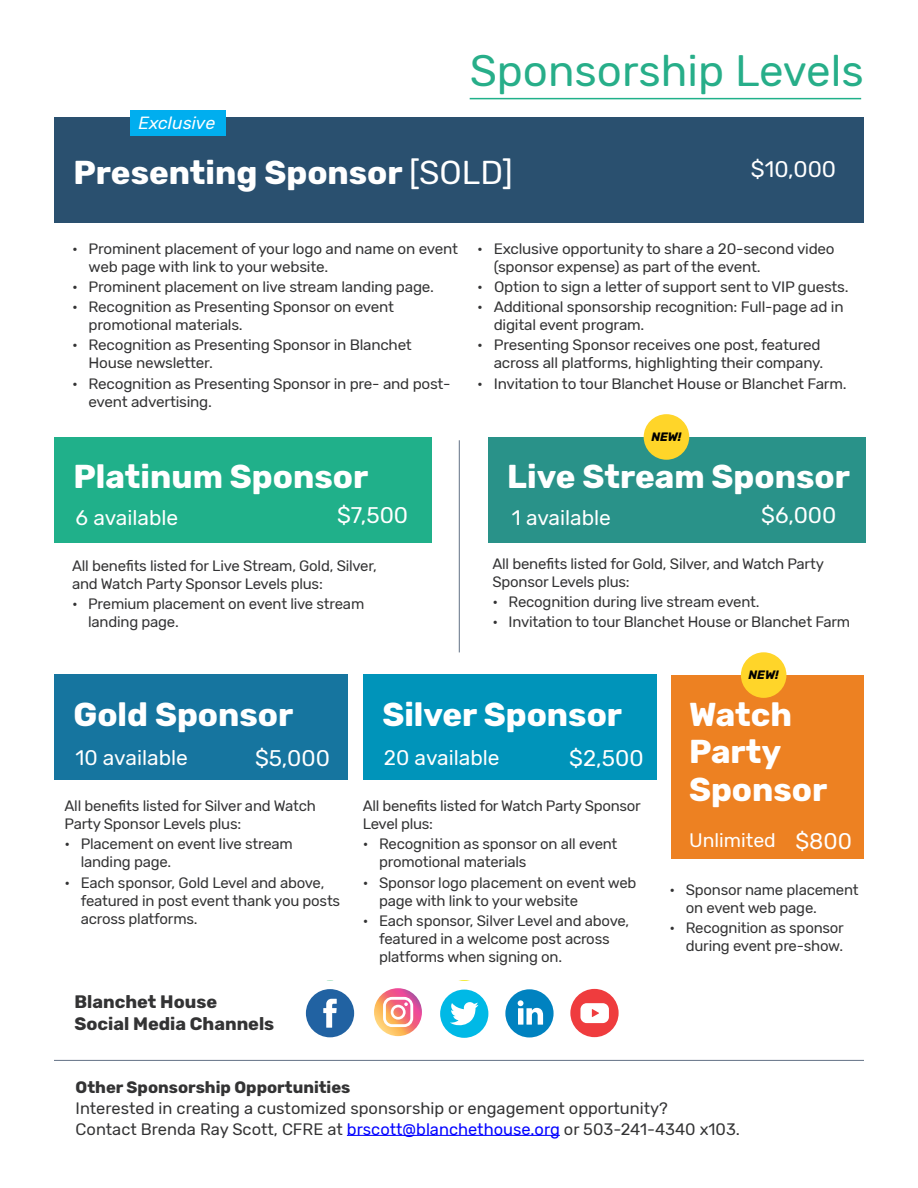
<style>
.page{position:relative;width:918px;height:1188px;background:#fff}
.page>*{position:absolute;margin:0;border:0;box-sizing:border-box;transform-origin:0 0}
.t1{font:43.95px "Rubik";color:#27ae89}
.t2{font:700 33px/37.5px "Rubik";color:#fff}
.t3{font:22.5px "Rubik";color:#fff}
.t4{font:21px "Rubik";color:#fff}
.t5{font:19.5px "Rubik";color:#fff}
.Body_Text{font:700 18px "Rubik";color:#333334}
.t6{font:italic 17.55px "Rubik";color:#fff}
.Heading_2{font:16.5px "Rubik";color:#333334}
.Heading_2-2{font:700 16.5px "Rubik";color:#333334}
.Heading_2-3{font:15px/18px "Rubik";letter-spacing:-.015em;color:#333334}
.t7{font:italic 700 12.15px "Rubik";color:#000}
.s1{font-weight:400}
.s2{color:#00f}
</style>
<div class="page">
<div style="left:54px;top:117px;width:810px;height:106px;background:#2a506f"></div>
<div style="left:54px;top:437px;width:378px;height:106px;background:#20b08a"></div>
<div style="left:488px;top:437px;width:378px;height:106px;background:#299289"></div>
<div style="left:54px;top:674px;width:294px;height:105px;background:#16759f"></div>
<div style="left:363px;top:674px;width:294px;height:105px;background:#0094ba"></div>
<div style="left:672px;top:676px;width:192px;height:183px;background:#ed8122"></div>
<div style="left:644px;top:414px;width:45px;height:46px;background:#ffd529;border-radius:50%"></div>
<div style="left:741px;top:652px;width:45px;height:46px;background:#ffd529;border-radius:50%"></div>
<hr style="left:459px;top:440px;width:1px;height:212px;background:#627185">
<hr style="left:54px;top:1060px;width:810px;height:1px;background:#627185">
<hr style="left:347px;top:1135px;width:213px;height:1px;background:#00f">
<div style="left:131px;top:110px;width:95px;height:26px;background:#00aeef"></div>
<hr style="left:470px;top:98px;width:391px;height:1px;background:#20b08a">
<div style="left:306px;top:989px;width:48px;height:48px;background:#2162a2;border-radius:50%"></div>
<svg style="left:323px;top:999px;width:14px;height:29px"></svg>
<svg style="left:374px;top:988px;width:48px;height:48px"></svg>
<div style="left:440px;top:990px;width:48px;height:48px;background:#00b9e6;border-radius:50%"></div>
<svg style="left:450px;top:1002px;width:28px;height:24px"></svg>
<svg style="left:458px;top:980px;width:12px;height:1px"></svg>
<div style="left:505px;top:989px;width:49px;height:48px;background:#0082c0;border-radius:50%"></div>
<svg style="left:518px;top:1000px;width:25px;height:25px"></svg>
<div style="left:570px;top:989px;width:49px;height:48px;background:#ef3c3e;border-radius:50%"></div>
<svg style="left:580px;top:1003px;width:29px;height:20px"></svg>
<p class="t6" style="left:138px;top:113px;width:78px">Exclusive</p>
<p class="t1" style="left:470px;top:46px;width:396px">Sponsorship Levels</p>
<p class="t2" style="left:74px;top:155px;width:441px">Presenting Sponsor <span class="s1">[SOLD]</span></p>
<p class="t3" style="left:751px;top:157px;width:87px">$10,000</p>
<p class="Heading_2-3" style="left:89px;top:240px;width:371px;text-indent:-17px">• Prominent placement of your logo and name on event web page with link to your website.</p>
<p class="Heading_2-3" style="left:72px;top:278px;width:364px">• Prominent placement on live stream landing page.</p>
<p class="Heading_2-3" style="left:89px;top:298px;width:307px;text-indent:-17px">• Recognition as Presenting Sponsor on event promotional materials.</p>
<p class="Heading_2-3" style="left:89px;top:337px;width:325px;text-indent:-17px">• Recognition as Presenting Sponsor in Blanchet<br>House newsletter.</p>
<p class="Heading_2-3" style="left:89px;top:375px;width:364px;text-indent:-17px">• Recognition as Presenting Sponsor in pre- and post&shy;event advertising.</p>
<p class="Heading_2-3" style="left:494px;top:240px;width:342px;text-indent:-17px">• Exclusive opportunity to share a 20-second video (sponsor expense) as part of the event.</p>
<p class="Heading_2-3" style="left:477px;top:278px;width:373px">• Option to sign a letter of support sent to VIP guests.</p>
<p class="Heading_2-3" style="left:494px;top:298px;width:351px;text-indent:-17px">• Additional sponsorship recognition: Full-page ad in digital event program.</p>
<p class="Heading_2-3" style="left:477px;top:337px;width:348px;text-align:right">• Presenting Sponsor receives one post, featured across all platforms, highlighting their company.</p>
<p class="Heading_2-3" style="left:477px;top:375px;width:371px">• Invitation to tour Blanchet House or Blanchet Farm.</p>
<p class="t7" style="left:651px;top:430px;width:32px">NEW!</p>
<p class="t2" style="left:74px;top:459px;width:296px">Platinum Sponsor</p>
<p class="t2" style="left:507px;top:459px;width:344px">Live Stream Sponsor</p>
<p class="t3" style="left:337px;top:503px;width:73px">$7,500</p>
<p class="t4" style="left:76px;top:505px;width:104px">6 available</p>
<p class="t4" style="left:512px;top:505px;width:101px">1 available</p>
<p class="t3" style="left:761px;top:503px;width:77px">$6,000</p>
<p class="Heading_2-3" style="left:72px;top:558px;width:306px">All benefits listed for Live Stream, Gold, Silver, and Watch Party Sponsor Levels plus:</p>
<p class="Heading_2-3" style="left:88px;top:596px;width:278px;text-indent:-16px">• Premium placement on event live stream landing page.</p>
<p class="Heading_2-3" style="left:492px;top:555px;width:333px">All benefits listed for Gold, Silver, and Watch Party<br>Sponsor Levels plus:</p>
<p class="Heading_2-3" style="left:492px;top:594px;width:269px">• Recognition during live stream event.</p>
<p class="Heading_2-3" style="left:492px;top:614px;width:359px">• Invitation to tour Blanchet House or Blanchet Farm</p>
<p class="t7" style="left:749px;top:668px;width:32px">NEW!</p>
<p class="t2" style="left:74px;top:697px;width:221px">Gold Sponsor</p>
<p class="t2" style="left:382px;top:697px;width:241px">Silver Sponsor</p>
<p class="t2" style="left:689px;top:697px;width:140px">Watch<br>Party<br>Sponsor</p>
<p class="t3" style="left:255px;top:746px;width:76px">$5,000</p>
<p class="t3" style="left:569px;top:746px;width:76px">$2,500</p>
<p class="t4" style="left:76px;top:746px;width:114px">10 available</p>
<p class="t4" style="left:384px;top:746px;width:117px">20 available</p>
<p class="Heading_2-3" style="left:64px;top:798px;width:253px">All benefits listed for Silver and Watch<br>Party Sponsor Levels plus:</p>
<p class="Heading_2-3" style="left:81px;top:836px;width:214px;text-indent:-16px">• Placement on event live stream landing page.</p>
<p class="Heading_2-3" style="left:81px;top:874px;width:261px;text-indent:-16px">• Each sponsor, Gold Level and above, featured in post event thank you posts across platforms.</p>
<p class="Heading_2-3" style="left:686px;top:881px;width:174px;text-indent:-16px">• Sponsor name placement on event web page.</p>
<p class="Heading_2-3" style="left:363px;top:798px;width:279px">All benefits listed for Watch Party Sponsor<br>Level plus:</p>
<p class="Heading_2-3" style="left:379px;top:836px;width:240px;text-indent:-16px">• Recognition as sponsor on all event promotional materials</p>
<p class="Heading_2-3" style="left:379px;top:874px;width:259px;text-indent:-16px">• Sponsor logo placement on event web page with link to your website</p>
<p class="Heading_2-3" style="left:379px;top:912px;width:252px;text-indent:-16px">• Each sponsor, Silver Level and above, featured in a welcome post across platforms when signing on.</p>
<p class="t3" style="left:795px;top:828px;width:58px">$800</p>
<p class="t5" style="left:689px;top:830px;width:88px">Unlimited</p>
<p class="Heading_2-3" style="left:670px;top:919px;width:176px;text-align:right">• Recognition as sponsor during event pre-show.</p>
<p class="Body_Text" style="left:75px;top:992px;width:144px">Blanchet House</p>
<p class="Body_Text" style="left:75px;top:1013px;width:201px">Social Media Channels</p>
<p class="Heading_2-2" style="left:76px;top:1077px;width:276px">Other Sponsorship Opportunities</p>
<p class="Heading_2" style="left:76px;top:1099px;width:594px">Interested in creating a customized sponsorship or engagement opportunity?</p>
<p class="Heading_2" style="left:76px;top:1120px;width:666px">Contact Brenda Ray Scott, CFRE at <span class="s2">brscott@blanchethouse.org</span> or 503-241-4340 x103.</p>
</div>
